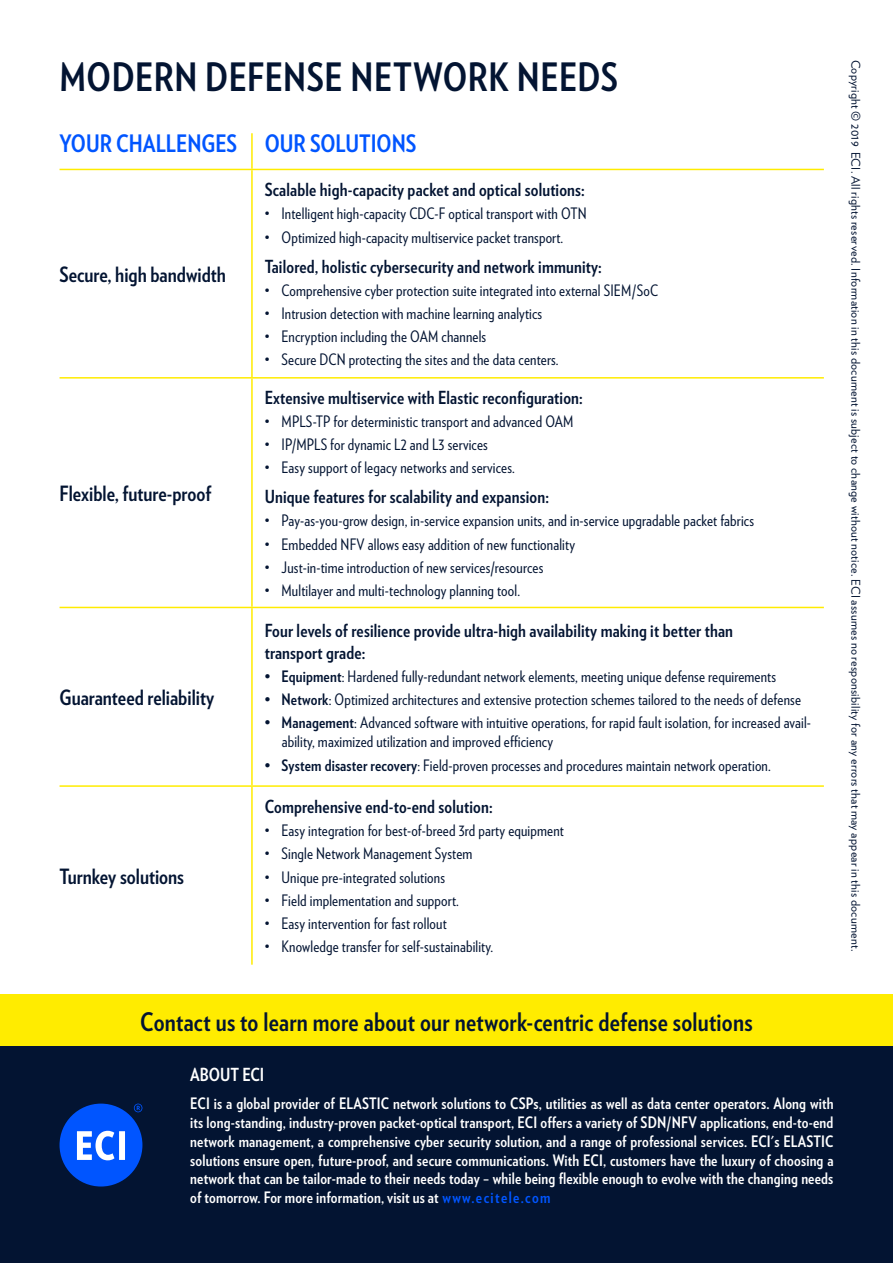
<style>
.page{position:relative;width:893px;height:1263px;background:#fff}
.page>*{position:absolute;margin:0;border:0;box-sizing:border-box;transform-origin:0 0}
.t1{font:700 39px "Verlag Condensed";letter-spacing:.01em;color:#031432}
.t2{font:700 25.5px "Verlag Condensed";letter-spacing:.01em;color:#031432}
.t3{font:700 24px "Verlag Condensed";color:#05f}
.t4{font:700 21px "Verlag Condensed";color:#031432}
.t5{font:700 18px/21.6px "Verlag Condensed";letter-spacing:.01em;color:#031432}
.t6{font:700 18px "Verlag Condensed";color:#fff}
.t7{font:15.75px "Verlag Condensed";letter-spacing:.01em;color:#031432}
.t8{font:700 15.75px/18.9px "Verlag Condensed";letter-spacing:.01em;color:#fff;text-align:justify}
.t9{font:700 15.75px "Verlag Condensed";color:#031432}
.t10{font:12px "Verlag";letter-spacing:.02em;color:#031432}
.s1{font-weight:700}
.s2{color:#05f}
</style>
<div class="page">
<hr style="left:251px;top:133px;width:2px;height:36px;background:#ffec00">
<hr style="left:60px;top:169px;width:192px;height:1px;background:#ffec00">
<hr style="left:252px;top:169px;width:572px;height:1px;background:#ffec00">
<hr style="left:251px;top:170px;width:2px;height:207px;background:#ffec00">
<hr style="left:60px;top:377px;width:192px;height:2px;background:#ffec00">
<hr style="left:252px;top:377px;width:572px;height:2px;background:#ffec00">
<hr style="left:251px;top:379px;width:2px;height:228px;background:#ffec00">
<hr style="left:60px;top:607px;width:192px;height:1px;background:#ffec00">
<hr style="left:252px;top:607px;width:572px;height:1px;background:#ffec00">
<hr style="left:251px;top:608px;width:2px;height:177px;background:#ffec00">
<hr style="left:60px;top:785px;width:192px;height:2px;background:#ffec00">
<hr style="left:252px;top:785px;width:572px;height:2px;background:#ffec00">
<hr style="left:251px;top:787px;width:2px;height:178px;background:#ffec00">
<div style="left:0;top:994px;width:893px;height:53px;background:#ffec00"></div>
<div style="left:0;top:1047px;width:893px;height:216px;background:#031432"></div>
<div style="left:60px;top:1103px;width:82px;height:83px;background:#05f;border-radius:50%"></div>
<svg style="left:77px;top:1131px;width:48px;height:29px"></svg>
<svg style="left:134px;top:1103px;width:8px;height:9px"></svg>
<h1 class="t1" style="left:60px;top:48px;width:560px">MODERN DEFENSE NETWORK NEEDS</h1>
<p class="t10" style="left:865px;top:60px;width:893px;rotate:90deg">Copyright © 2019 ECI. All rights reserved. Information in this document is subject to change without notice. ECI assumes no responsibility for any errors that may appear in this document.</p>
<h3 class="t3" style="left:60px;top:126px;width:179px">YOUR CHALLENGES</h3>
<h3 class="t3" style="left:265px;top:126px;width:153px">OUR SOLUTIONS</h3>
<p class="t5" style="left:265px;top:178px;width:322px">Scalable high-capacity packet and optical solutions:</p>
<p class="t7" style="left:282px;top:203px;width:307px">Intelligent high-capacity CDC F- optical transport with OTN</p>
<p class="t7" style="left:265px;top:203px;width:6px">•</p>
<p class="t7" style="left:282px;top:226px;width:283px">Optimized high-capacity multiservice packet transport.</p>
<p class="t7" style="left:265px;top:226px;width:6px">•</p>
<p class="t5" style="left:265px;top:255px;width:339px">Tailored, holistic cybersecurity and network immunity:</p>
<p class="t7" style="left:282px;top:279px;width:378px">Comprehensive cyber protection suite integrated into external SIEM/SoC</p>
<h3 class="t4" style="left:60px;top:259px;width:168px">Secure, high bandwidth</h3>
<p class="t7" style="left:265px;top:279px;width:6px">•</p>
<p class="t7" style="left:282px;top:302px;width:262px">Intrusion detection with machine learning analytics</p>
<p class="t7" style="left:265px;top:302px;width:6px">•</p>
<p class="t7" style="left:282px;top:325px;width:206px">Encryption including the OAM channels</p>
<p class="t7" style="left:265px;top:325px;width:6px">•</p>
<p class="t7" style="left:282px;top:349px;width:279px">Secure DCN protecting the sites and the data centers.</p>
<p class="t7" style="left:265px;top:349px;width:6px">•</p>
<p class="t5" style="left:265px;top:386px;width:320px">Extensive multiservice with Elastic reconfiguration:</p>
<p class="t7" style="left:282px;top:410px;width:293px">MPLS-TP for deterministic transport and advanced OAM</p>
<p class="t7" style="left:265px;top:410px;width:6px">•</p>
<p class="t7" style="left:282px;top:433px;width:208px">IP/MPLS for dynamic 2L and 3L services</p>
<p class="t7" style="left:265px;top:433px;width:6px">•</p>
<p class="t7" style="left:282px;top:456px;width:235px">Easy support of legacy networks and services.</p>
<p class="t7" style="left:265px;top:456px;width:6px">•</p>
<p class="t5" style="left:265px;top:485px;width:286px">Unique features for scalability and expansion:</p>
<p class="t7" style="left:282px;top:510px;width:474px">Pay-as-you-grow design -i n, service expansion units, and -i n service upgradable packet fabrics</p>
<h3 class="t4" style="left:60px;top:478px;width:153px">Flexible, future-proof</h3>
<p class="t7" style="left:265px;top:510px;width:6px">•</p>
<p class="t7" style="left:282px;top:533px;width:295px">Embedded NFV allows easy addition of new functionality</p>
<p class="t7" style="left:265px;top:533px;width:6px">•</p>
<p class="t7" style="left:282px;top:556px;width:263px">Just -i n- time introduction of new services/resources</p>
<p class="t7" style="left:265px;top:556px;width:6px">•</p>
<p class="t7" style="left:282px;top:579px;width:240px">Multilayer and multi-technology planning tool.</p>
<p class="t7" style="left:265px;top:579px;width:6px">•</p>
<p class="t5" style="left:265px;top:619px;width:470px">Four levels of resilience provide ultra-high availability making it better than transport grade:</p>
<p class="t7" style="left:282px;top:665px;width:496px"><span class="s1">Equipment</span>: Hardened fully-redundant network elements, meeting unique defense requirements</p>
<p class="t9" style="left:265px;top:665px;width:7px">•</p>
<h3 class="t4" style="left:60px;top:682px;width:156px">Guaranteed reliability</h3>
<p class="t7" style="left:282px;top:688px;width:521px"><span class="s1">Network</span>: Optimized architectures and extensive protection schemes tailored to the needs of defense</p>
<p class="t9" style="left:265px;top:688px;width:7px">•</p>
<p class="t7" style="left:282px;top:712px;width:531px"><span class="s1">Management</span>: Advanced software with intuitive operations, for rapid fault isolation, for increased avail-</p>
<p class="t9" style="left:265px;top:711px;width:7px">•</p>
<p class="t7" style="left:282px;top:731px;width:273px">ability, maximized utilization and improved efficiency</p>
<p class="t7" style="left:282px;top:754px;width:491px"><span class="s1">System disaster recovery</span>: Field-proven processes and procedures maintain network operation.</p>
<p class="t9" style="left:265px;top:753px;width:7px">•</p>
<p class="t5" style="left:265px;top:795px;width:229px">Comprehensive end t o- -end solution:</p>
<p class="t7" style="left:282px;top:819px;width:284px">Easy integration for best-of-breed 3rd party equipment</p>
<p class="t7" style="left:265px;top:819px;width:6px">•</p>
<p class="t7" style="left:282px;top:843px;width:192px">Single Network Management System</p>
<p class="t7" style="left:265px;top:843px;width:6px">•</p>
<h3 class="t4" style="left:60px;top:861px;width:126px">Turnkey solutions</h3>
<p class="t7" style="left:282px;top:866px;width:165px">Unique pre-integrated solutions</p>
<p class="t7" style="left:265px;top:866px;width:6px">•</p>
<p class="t7" style="left:282px;top:889px;width:179px">Field implementation and support.</p>
<p class="t7" style="left:265px;top:889px;width:6px">•</p>
<p class="t7" style="left:282px;top:912px;width:167px">Easy intervention for fast rollout</p>
<p class="t7" style="left:265px;top:912px;width:6px">•</p>
<p class="t7" style="left:282px;top:935px;width:213px">Knowledge transfer for self-sustainability.</p>
<p class="t7" style="left:265px;top:935px;width:6px">•</p>
<h2 class="t2" style="left:140px;top:1003px;width:614px">Contact us to learn more about our network-centric defense solutions</h2>
<p class="t6" style="left:190px;top:1061px;width:76px">ABOUT ECI</p>
<p class="t8" style="left:190px;top:1093px;width:645px">ECI ais global provider of ELASTIC network solutions to CSPs, utilities as well as data center operators. Along with its long-standing, industry-proven packet-optical transport, ECI offers a variety of SDN/NFV applications, end t o- -end network management a, comprehensive cyber security solution, and a range of professional services. ECI s' ELASTIC solutions ensure open, future-proof, and secure communications. With ECI, customers have the luxury of choosing a network that can be tailor-made to their needs today – while being flexible enough to evolve with the changing needs of tomorrow. For more information, visit us at <span class="s2">www.ecitele.com</span></p>
</div>
